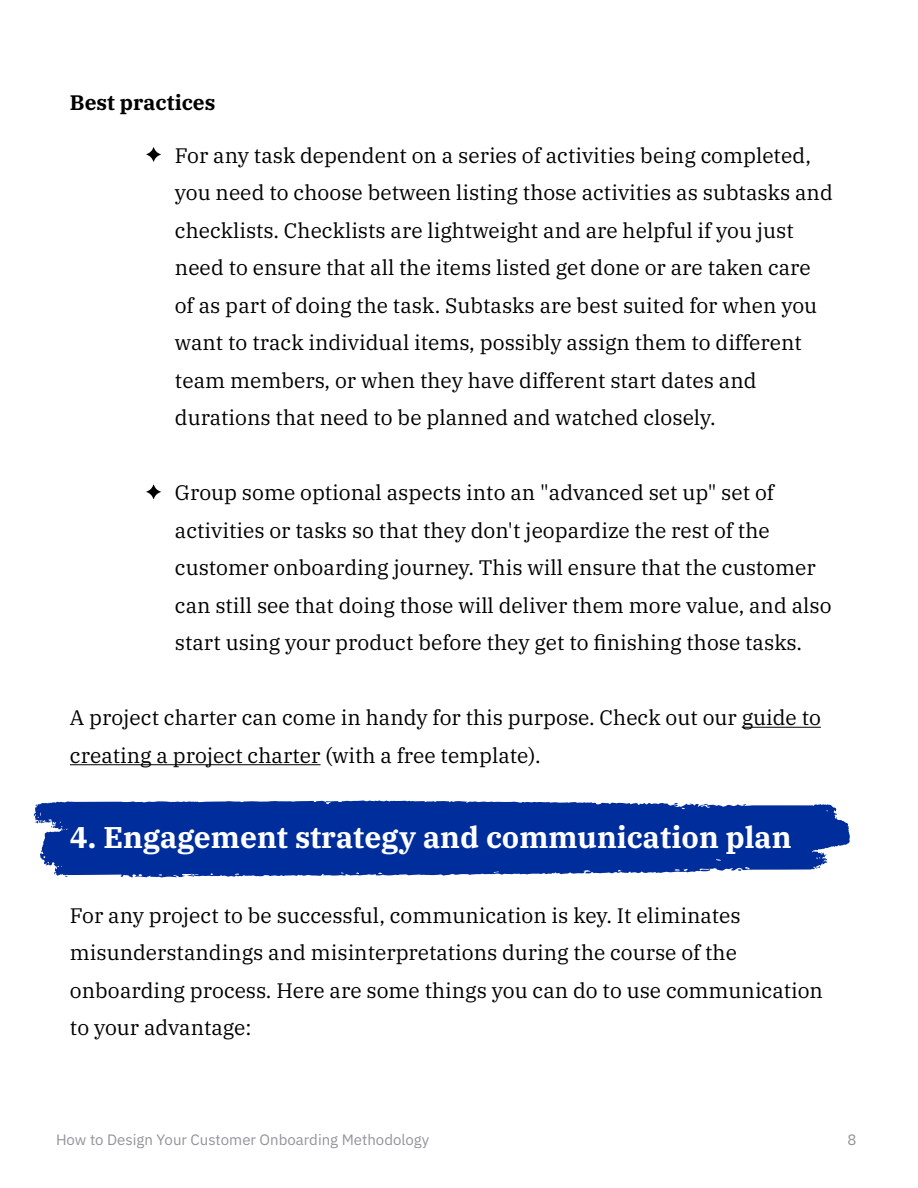
<style>
.page{position:relative;width:918px;height:1188px;background:#fff}
.page>*{position:absolute;margin:0;border:0;box-sizing:border-box;transform-origin:0 0}
.t1{font:700 30px "IBM Plex Serif";color:#fff}
.t2{font:21px/37.5px "IBM Plex Serif";color:#000}
.t3{font:700 21px "IBM Plex Serif";color:#000}
.t4{font:15px "IBM Plex Sans";color:#929497}
</style>
<div class="page">
<svg style="left:34px;top:800px;width:816px;height:77px;background:#1a42a6"></svg>
<svg style="left:35px;top:821px;width:4px;height:3px"></svg>
<svg style="left:700px;top:869px;width:10px;height:2px"></svg>
<svg style="left:816px;top:866px;width:4px;height:3px"></svg>
<svg style="left:146px;top:147px;width:15px;height:15px"></svg>
<svg style="left:146px;top:485px;width:15px;height:14px"></svg>
<hr style="left:742px;top:727px;width:79px;height:1px;background:#000">
<hr style="left:70px;top:764px;width:251px;height:1px;background:#000">
<p class="t3" style="left:70px;top:86px;width:147px">Best practices</p>
<p class="t2" style="left:175px;top:135px;width:659px">For any task dependent on a series of activities being completed, you need to choose between listing those activities as subtasks and checklists. Checklists are lightweight and are helpful if you just need to ensure that all the items listed get done or are taken care of as part of doing the task. Subtasks are best suited for when you want to track individual items, possibly assign them to different team members, or when they have different start dates and durations that need to be planned and watched closely.</p>
<p class="t2" style="left:175px;top:472px;width:658px">Group some optional aspects into an "advanced set up" set of activities or tasks so that they don't jeopardize the rest of the customer onboarding journey. This will ensure that the customer can still see that doing those will deliver them more value, and also start using your product before they get to finishing those tasks.</p>
<p class="t2" style="left:70px;top:697px;width:753px">A project charter can come in handy for this purpose. Check out our guide to creating a project charter (with a free template).</p>
<h1 class="t1" style="left:70px;top:813px;width:723px">4. Engagement strategy and communication plan</h1>
<p class="t2" style="left:70px;top:895px;width:755px">For any project to be successful, communication is key. It eliminates misunderstandings and misinterpretations during the course of the onboarding process. Here are some things you can do to use communication to your advantage:</p>
<p class="t4" style="left:56px;top:1128px;width:375px">How to Design Your Customer Onboarding Methodology</p>
<p class="t4" style="left:848px;top:1128px;width:10px">8</p>
</div>
